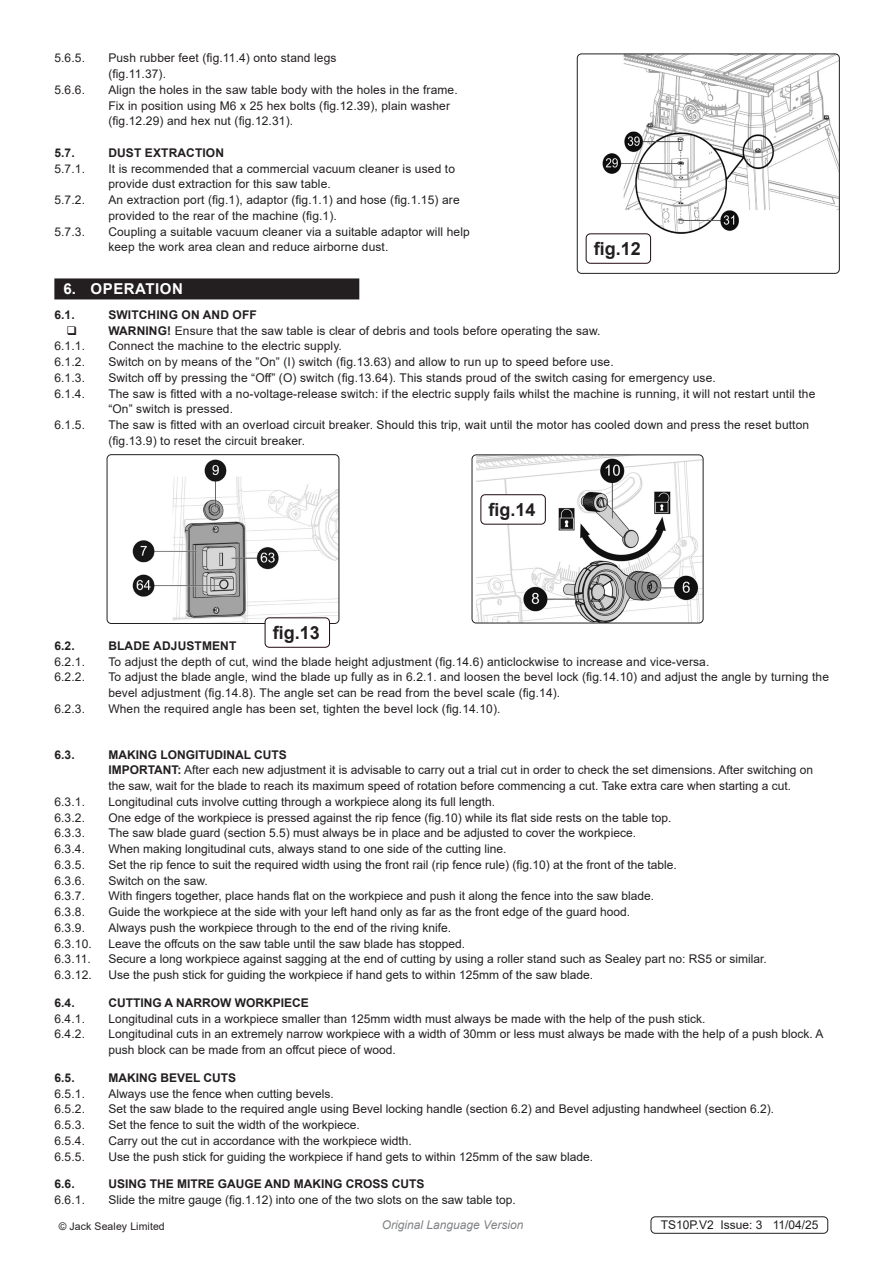
<style>
.page{position:relative;width:893px;height:1263px;background:#fff}
.page>*{position:absolute;margin:0;border:0;box-sizing:border-box;transform-origin:0 0}
.t1{font:700 18px "Arial";color:#231f20}
.t2{font:700 15px "Arial";letter-spacing:.035em;color:#fff}
.Body{font:12px/15.8px "Arial";color:#231f20}
.t3{font:700 12px "Arial";color:#231f20}
.t4{font:italic 12px "Arial";color:#808285}
.Rob{font:12px "Arial";color:#231f20}
.Body__Justified__7pt{font:10.5px "Arial";letter-spacing:.01em;color:#231f20}
.s1{font-weight:700}
</style>
<div class="page">
<div style="left:54px;top:278px;width:305px;height:21px;background:#231f20"></div>
<img style="left:577px;top:54px;width:262px;height:218px">
<div style="left:577px;top:54px;width:263px;height:220px;border:1px solid #231f20;border-radius:4px"></div>
<img style="left:476px;top:455px;width:227px;height:168px">
<div style="left:472px;top:454px;width:231px;height:169px;border:1px solid #231f20;border-radius:4px"></div>
<img style="left:107px;top:455px;width:232px;height:168px">
<div style="left:107px;top:454px;width:232px;height:170px;border:1px solid #231f20;border-radius:4px"></div>
<div style="left:586px;top:234px;width:65px;height:29px;background:#fff;border-radius:4px"></div>
<div style="left:586px;top:233px;width:65px;height:31px;border:1px solid #200a0e;border-radius:4px"></div>
<div style="left:265px;top:618px;width:65px;height:29px;background:#fff;border-radius:4px"></div>
<div style="left:265px;top:617px;width:65px;height:31px;border:1px solid #200a0e;border-radius:4px"></div>
<div style="left:481px;top:495px;width:64px;height:29px;background:#fff;border-radius:4px"></div>
<div style="left:480px;top:494px;width:66px;height:30px;border:1px solid #200a0e;border-radius:4px"></div>
<div style="left:651px;top:1216px;width:177px;height:18px;border:1px solid #231f20;border-radius:4px"></div>
<p class="Body" style="left:54px;top:50px;width:32px">5.6.5.</p>
<p class="Body" style="left:108px;top:50px;width:230px">Push rubber feet (fig.11.4) onto stand legs</p>
<p class="Body" style="left:108px;top:66px;width:59px">(fig.11.37).</p>
<p class="Body" style="left:54px;top:82px;width:32px">5.6.6.</p>
<p class="Body" style="left:108px;top:82px;width:351px">Align the holes in the saw table body with the holes in the frame.</p>
<p class="Body" style="left:108px;top:98px;width:343px">Fix in position using M6 x 25 hex bolts (fig.12.39), plain washer</p>
<p class="Body" style="left:108px;top:113px;width:186px">(fig.12.29) and hex nut (fig.12.31).</p>
<p class="t3" style="left:54px;top:144px;width:22px">5.7.</p>
<p class="t3" style="left:108px;top:144px;width:117px">DUST EXTRACTION</p>
<p class="Body" style="left:54px;top:161px;width:32px">5.7.1.</p>
<p class="Body" style="left:108px;top:161px;width:348px">It is recommended that a commercial vacuum cleaner is used to</p>
<p class="Body" style="left:108px;top:176px;width:224px">provide dust extraction for this saw table.</p>
<p class="Body" style="left:54px;top:192px;width:32px">5.7.2.</p>
<p class="Body" style="left:108px;top:192px;width:353px">An extraction port (fig.1), adaptor (fig.1.1) and hose (fig.1.15) are</p>
<p class="Body" style="left:108px;top:208px;width:230px">provided to the rear of the machine (fig.1).</p>
<p class="Body" style="left:54px;top:224px;width:32px">5.7.3.</p>
<p class="Body" style="left:108px;top:224px;width:363px">Coupling a suitable vacuum cleaner via a suitable adaptor will help</p>
<p class="Body" style="left:108px;top:239px;width:282px">keep the work area clean and reduce airborne dust.</p>
<p class="t2" style="left:64px;top:278px;width:121px">6. OPERATION</p>
<p class="t3" style="left:54px;top:306px;width:22px">6.1.</p>
<p class="t3" style="left:108px;top:306px;width:150px">SWITCHING ON AND OFF</p>
<p class="Body" style="left:108px;top:323px;width:494px"><span class="s1">WARNING!</span> Ensure that the saw table is clear of debris and tools before operating the saw.</p>
<p class="Body" style="left:54px;top:338px;width:32px">6.1.1.</p>
<p class="Body" style="left:108px;top:338px;width:235px">Connect the machine to the electric supply.</p>
<p class="Body" style="left:54px;top:354px;width:32px">6.1.2.</p>
<p class="Body" style="left:108px;top:354px;width:507px">Switch on by means of the ”On” (I) switch (fig.13.63) and allow to run up to speed before use.</p>
<p class="Body" style="left:54px;top:370px;width:32px">6.1.3.</p>
<p class="Body" style="left:108px;top:370px;width:609px">Switch off by pressing the “Off” (O) switch (fig.13.64). This stands proud of the switch casing for emergency use.</p>
<p class="Body" style="left:54px;top:386px;width:32px">6.1.4.</p>
<p class="Body" style="left:108px;top:386px;width:708px">The saw is fitted with a no-voltage-release switch: if the electric supply fails whilst the machine is running, it will not restart until the “On” switch is pressed.</p>
<p class="Body" style="left:54px;top:417px;width:32px">6.1.5.</p>
<p class="Body" style="left:108px;top:417px;width:702px">The saw is fitted with an overload circuit breaker. Should this trip, wait until the motor has cooled down and press the reset button (fig.13.9) to reset the circuit breaker.</p>
<p class="t1" style="left:594px;top:236px;width:49px">fig.12</p>
<p class="t1" style="left:488px;top:497px;width:49px">fig.14</p>
<p class="t1" style="left:273px;top:620px;width:49px">fig.13</p>
<p class="t3" style="left:54px;top:637px;width:22px">6.2.</p>
<p class="t3" style="left:108px;top:637px;width:130px">BLADE ADJUSTMENT</p>
<p class="Body" style="left:54px;top:653px;width:32px">6.2.1.</p>
<p class="Body" style="left:108px;top:653px;width:602px">To adjust the depth of cut, wind the blade height adjustment (fig.14.6) anticlockwise to increase and vice-versa.</p>
<p class="Body" style="left:54px;top:669px;width:32px">6.2.2.</p>
<p class="Body" style="left:108px;top:669px;width:722px">To adjust the blade angle, wind the blade up fully as in 6.2.1. and loosen the bevel lock (fig.14.10) and adjust the angle by turning the bevel adjustment (fig.14.8). The angle set can be read from the bevel scale (fig.14).</p>
<p class="Body" style="left:54px;top:701px;width:32px">6.2.3.</p>
<p class="Body" style="left:108px;top:701px;width:394px">When the required angle has been set, tighten the bevel lock (fig.14.10).</p>
<p class="t3" style="left:54px;top:746px;width:22px">6.3.</p>
<p class="t3" style="left:108px;top:746px;width:180px">MAKING LONGITUDINAL CUTS</p>
<p class="Body" style="left:108px;top:762px;width:706px"><span class="s1">IMPORTANT:</span> After each new adjustment it is advisable to carry out a trial cut in order to check the set dimensions. After switching on the saw, wait for the blade to reach its maximum speed of rotation before commencing a cut. Take extra care when starting a cut.</p>
<p class="Body" style="left:54px;top:794px;width:32px">6.3.1.</p>
<p class="Body" style="left:108px;top:794px;width:388px">Longitudinal cuts involve cutting through a workpiece along its full length.</p>
<p class="Body" style="left:54px;top:809px;width:32px">6.3.2.</p>
<p class="Body" style="left:108px;top:809px;width:564px">One edge of the workpiece is pressed against the rip fence (fig.10) while its flat side rests on the table top.</p>
<p class="Body" style="left:54px;top:825px;width:32px">6.3.3.</p>
<p class="Body" style="left:108px;top:825px;width:529px">The saw blade guard (section 5.5) must always be in place and be adjusted to cover the workpiece.</p>
<p class="Body" style="left:54px;top:841px;width:32px">6.3.4.</p>
<p class="Body" style="left:108px;top:841px;width:400px">When making longitudinal cuts, always stand to one side of the cutting line.</p>
<p class="Body" style="left:54px;top:857px;width:32px">6.3.5.</p>
<p class="Body" style="left:108px;top:857px;width:570px">Set the rip fence to suit the required width using the front rail (rip fence rule) (fig.10) at the front of the table.</p>
<p class="Body" style="left:54px;top:872px;width:32px">6.3.6.</p>
<p class="Body" style="left:108px;top:872px;width:101px">Switch on the saw.</p>
<p class="Body" style="left:54px;top:888px;width:32px">6.3.7.</p>
<p class="Body" style="left:108px;top:888px;width:547px">With fingers together, place hands flat on the workpiece and push it along the fence into the saw blade.</p>
<p class="Body" style="left:54px;top:904px;width:32px">6.3.8.</p>
<p class="Body" style="left:108px;top:904px;width:523px">Guide the workpiece at the side with your left hand only as far as the front edge of the guard hood.</p>
<p class="Body" style="left:54px;top:920px;width:32px">6.3.9.</p>
<p class="Body" style="left:108px;top:920px;width:344px">Always push the workpiece through to the end of the riving knife.</p>
<p class="Body" style="left:54px;top:935px;width:39px">6.3.10.</p>
<p class="Body" style="left:108px;top:935px;width:358px">Leave the offcuts on the saw table until the saw blade has stopped.</p>
<p class="Body" style="left:54px;top:951px;width:38px">6.3.11.</p>
<p class="Body" style="left:108px;top:951px;width:660px">Secure a long workpiece against sagging at the end of cutting by using a roller stand such as Sealey part no: RS5 or similar.</p>
<p class="Body" style="left:54px;top:967px;width:39px">6.3.12.</p>
<p class="Body" style="left:108px;top:967px;width:486px">Use the push stick for guiding the workpiece if hand gets to within 125mm of the saw blade.</p>
<p class="t3" style="left:54px;top:994px;width:22px">6.4.</p>
<p class="t3" style="left:108px;top:994px;width:202px">CUTTING A NARROW WORKPIECE</p>
<p class="Body" style="left:54px;top:1010px;width:32px">6.4.1.</p>
<p class="Body" style="left:108px;top:1010px;width:598px">Longitudinal cuts in a workpiece smaller than 125mm width must always be made with the help of the push stick.</p>
<p class="Body" style="left:54px;top:1026px;width:32px">6.4.2.</p>
<p class="Body" style="left:108px;top:1026px;width:717px">Longitudinal cuts in an extremely narrow workpiece with a width of 30mm or less must always be made with the help of a push block. A push block can be made from an offcut piece of wood.</p>
<p class="t3" style="left:54px;top:1069px;width:22px">6.5.</p>
<p class="t3" style="left:108px;top:1069px;width:129px">MAKING BEVEL CUTS</p>
<p class="Body" style="left:54px;top:1085px;width:32px">6.5.1.</p>
<p class="Body" style="left:108px;top:1085px;width:227px">Always use the fence when cutting bevels.</p>
<p class="Body" style="left:54px;top:1101px;width:32px">6.5.2.</p>
<p class="Body" style="left:108px;top:1101px;width:667px">Set the saw blade to the required angle using Bevel locking handle (section 6.2) and Bevel adjusting handwheel (section 6.2).</p>
<p class="Body" style="left:54px;top:1117px;width:32px">6.5.3.</p>
<p class="Body" style="left:108px;top:1117px;width:253px">Set the fence to suit the width of the workpiece.</p>
<p class="Body" style="left:54px;top:1133px;width:32px">6.5.4.</p>
<p class="Body" style="left:108px;top:1133px;width:305px">Carry out the cut in accordance with the workpiece width.</p>
<p class="Body" style="left:54px;top:1148px;width:32px">6.5.5.</p>
<p class="Body" style="left:108px;top:1148px;width:486px">Use the push stick for guiding the workpiece if hand gets to within 125mm of the saw blade.</p>
<p class="t3" style="left:54px;top:1176px;width:22px">6.6.</p>
<p class="t3" style="left:108px;top:1176px;width:318px">USING THE MITRE GAUGE AND MAKING CROSS CUTS</p>
<p class="Body" style="left:54px;top:1192px;width:32px">6.6.1.</p>
<p class="Body" style="left:108px;top:1192px;width:409px">Slide the mitre gauge (fig.1.12) into one of the two slots on the saw table top.</p>
<p class="Body__Justified__7pt" style="left:59px;top:1219px;width:108px">© Jack Sealey Limited</p>
<p class="t4" style="left:382px;top:1217px;width:143px">Original Language Version</p>
<p class="Rob" style="left:661px;top:1216px;width:159px">TS10P.V2 Issue: 3 11/04/25</p>
</div>
